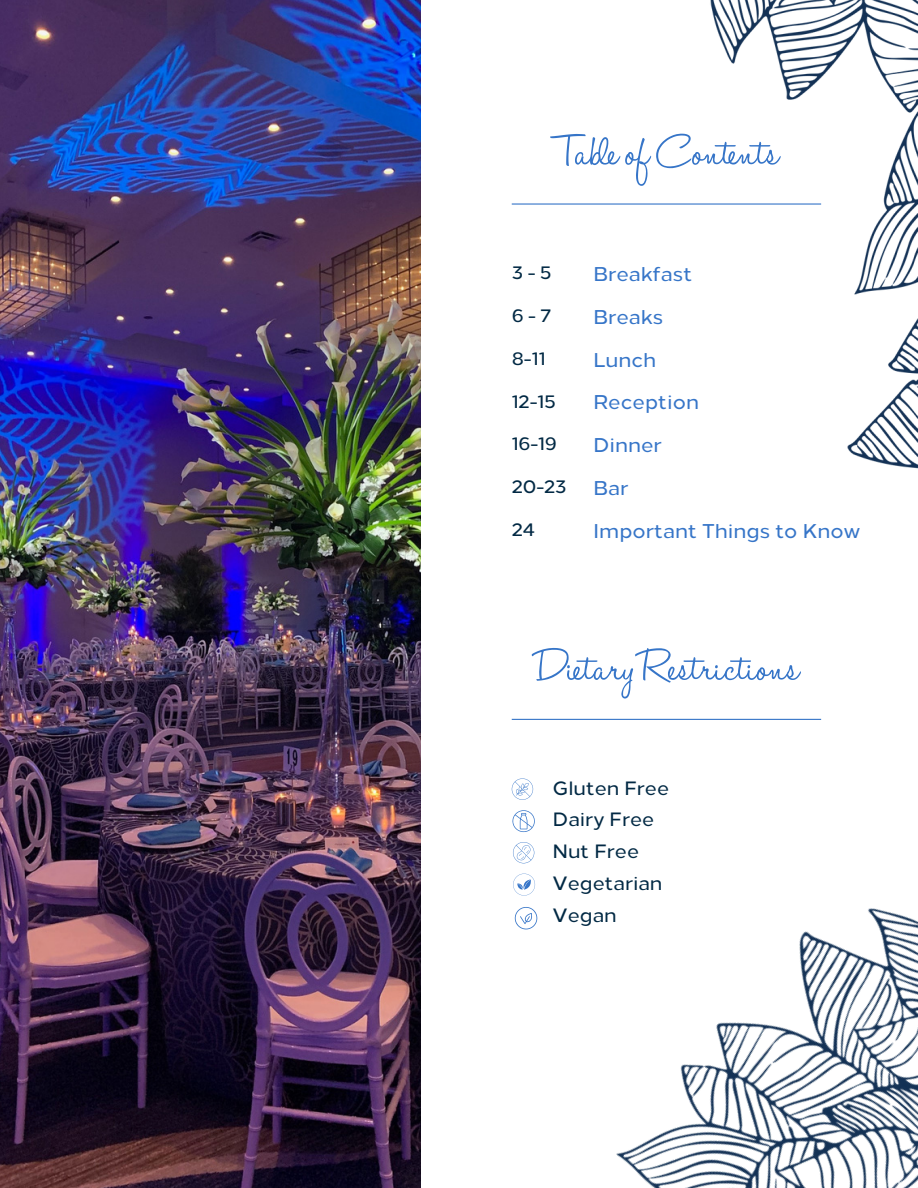
<style>
.page{position:relative;width:918px;height:1188px;background:#fff}
.page>*{position:absolute;margin:0;border:0;box-sizing:border-box;transform-origin:0 0}
.t1{font:51px "Halo Handletter";color:#3675c8}
.t2{font:500 19.95px "Loew Two Zero";color:#3675c8}
.t3{font:500 19.2px "Loew Two Zero";color:#022944}
.t4{font:500 18.45px "Loew Two Zero";color:#022944}
</style>
<div class="page">
<img style="left:0;top:0;width:421px;height:1188px">
<hr style="left:512px;top:203px;width:309px;height:2px;background:#3675c8">
<img style="left:420px;top:672px;width:498px;height:516px">
<img style="left:691px;top:0;width:227px;height:469px">
<svg style="left:515px;top:907px;width:22px;height:22px"></svg>
<svg style="left:512px;top:778px;width:21px;height:22px"></svg>
<svg style="left:512px;top:810px;width:23px;height:22px"></svg>
<svg style="left:513px;top:842px;width:21px;height:21px"></svg>
<svg style="left:513px;top:874px;width:22px;height:22px"></svg>
<hr style="left:512px;top:719px;width:309px;height:1px;background:#3675c8">
<p class="t1" style="left:554px;top:124px;width:226px">Table ofContents</p>
<p class="t4" style="left:512px;top:262px;width:41px">3-5</p>
<p class="t4" style="left:512px;top:305px;width:41px">6-7</p>
<p class="t4" style="left:512px;top:347px;width:35px">8-11</p>
<p class="t4" style="left:512px;top:390px;width:46px">12-15</p>
<p class="t4" style="left:512px;top:433px;width:47px">16-19</p>
<p class="t4" style="left:512px;top:476px;width:56px">20-23</p>
<p class="t4" style="left:512px;top:518px;width:25px">24</p>
<p class="t2" style="left:593px;top:262px;width:101px">Breakfast</p>
<p class="t2" style="left:593px;top:305px;width:72px">Breaks</p>
<p class="t2" style="left:593px;top:348px;width:65px">Lunch</p>
<p class="t2" style="left:593px;top:390px;width:107px">Reception</p>
<p class="t2" style="left:593px;top:433px;width:70px">Dinner</p>
<p class="t2" style="left:593px;top:476px;width:37px">Bar</p>
<p class="t2" style="left:593px;top:519px;width:269px">Important Things to Know</p>
<p class="t1" style="left:534px;top:639px;width:267px">DietaryRestrictions</p>
<p class="t3" style="left:552px;top:776px;width:118px">Gluten Free</p>
<p class="t3" style="left:552px;top:807px;width:103px">Dairy Free</p>
<p class="t3" style="left:552px;top:840px;width:88px">Nut Free</p>
<p class="t3" style="left:552px;top:872px;width:112px">Vegetarian</p>
<p class="t3" style="left:552px;top:904px;width:66px">Vegan</p>
</div>
